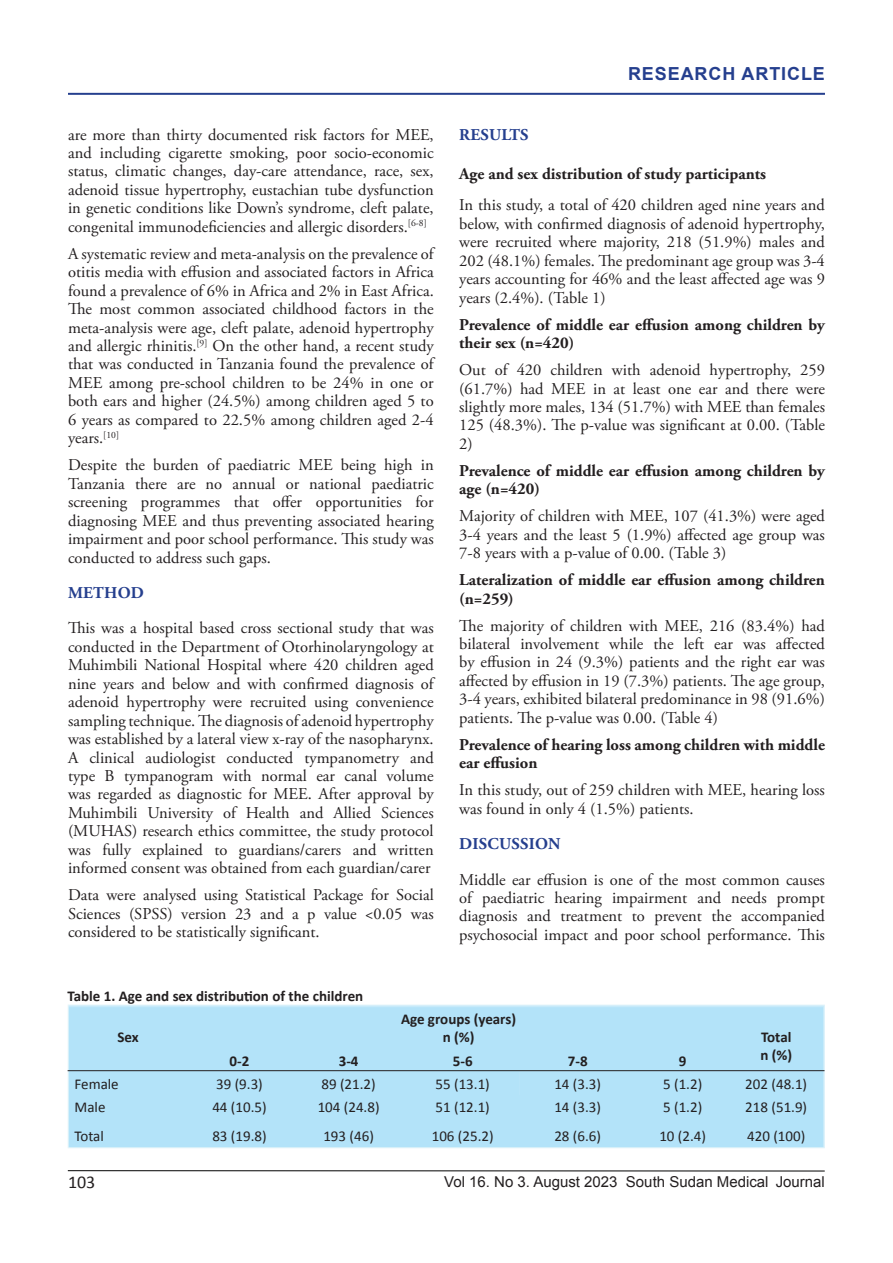
<style>
.page{position:relative;width:893px;height:1263px;background:#fff}
.page>*{position:absolute;margin:0;border:0;box-sizing:border-box;transform-origin:0 0}
.Sidebar{font:700 18px "Arial";letter-spacing:.05em;color:#253f8e}
.t1{font:18px "Calibri";color:#231f20}
.t2{font:16.5px/18.5px "Adobe Garamond Pro";color:#231f20;text-align:justify}
.t3{font:700 16.5px/18.5px "Adobe Garamond Pro";color:#231f20}
.t4{font:700 16.5px "Adobe Garamond Pro";letter-spacing:.015em;color:#253f8e}
.t5{font:15px "Calibri";color:#231f20}
.t6{font:700 15px "Calibri";color:#231f20}
.t7{font:15px "Arial";color:#231f20}
</style>
<div class="page">
<hr style="left:68px;top:1170px;width:757px;height:1px;background:#000">
<hr style="left:68px;top:93px;width:757px;height:1px;background:#253f8e">
<div style="left:70px;top:1007px;width:753px;height:139px;background:#b3e3f9"></div>
<div style="left:519px;top:1072px;width:304px;height:23px;background:#b3e3f9"></div>
<div style="left:68px;top:1005px;width:757px;height:143px;border:1px solid #e2f4fa"></div>
<hr style="left:68px;top:1070px;width:756px;height:1px;background:#231f20">
<p class="t2" style="left:68px;top:126px;width:367px">are more than thirty documented risk factors for MEE, and including cigarette smoking, poor socio-economic status, climatic changes, day-care attendance, race, sex, adenoid tissue hypertrophy, eustachian tube dysfunction in genetic conditions like Down’s syndrome, cleft palate, congenital immunodeficiencies and allergic disorders.<sup>[6-8]</sup></p>
<p class="t2" style="left:68px;top:245px;width:367px">A systematic review and meta-analysis on the prevalence of otitis media with effusion and associated factors in Africa found a prevalence of 6% in Africa and 2% in East Africa.<br>The most common associated childhood factors in the meta-analysis were age, cleft palate, adenoid hypertrophy and allergic rhinitis.<sup>[9]</sup> On the other hand, a recent study that was conducted in Tanzania found the prevalence of MEE among pre-school children to be 24% in one or both ears and higher (24.5%) among children aged 5 to 6 years as compared to 22.5% among children aged 2-4 years.<sup>[10]</sup></p>
<p class="t2" style="left:68px;top:456px;width:367px">Despite the burden of paediatric MEE being high in Tanzania there are no annual or national paediatric screening programmes that offer opportunities for diagnosing MEE and thus preventing associated hearing impairment and poor school performance. This study was conducted to address such gaps.</p>
<p class="t4" style="left:68px;top:583px;width:77px">METHOD</p>
<p class="t2" style="left:68px;top:619px;width:367px">This was a hospital based cross sectional study that was conducted in the Department of Otorhinolaryngology at Muhimbili National Hospital where 420 children aged nine years and below and with confirmed diagnosis of adenoid hypertrophy were recruited using convenience sampling technique. The diagnosis of adenoid hypertrophy was established by a lateral view x-ray of the nasopharynx.<br>A clinical audiologist conducted tympanometry and type B tympanogram with normal ear canal volume was regarded as diagnostic for MEE. After approval by Muhimbili University of Health and Allied Sciences (MUHAS) research ethics committee, the study protocol was fully explained to guardians/carers and written informed consent was obtained from each guardian/carer</p>
<p class="t2" style="left:68px;top:886px;width:367px">Data were analysed using Statistical Package for Social Sciences (SPSS) version 23 and a p value &lt;0.05 was considered to be statistically significant.</p>
<p class="t6" style="left:67px;top:985px;width:297px">Table 1. Age and sex distribution of the children</p>
<p class="Sidebar" style="left:628px;top:62px;width:198px">RESEARCH ARTICLE</p>
<p class="t4" style="left:459px;top:125px;width:71px">RESULTS</p>
<p class="t3" style="left:459px;top:165px;width:308px">Age and sex distribution of study participants</p>
<p class="t2" style="left:459px;top:197px;width:367px">In this study, a total of 420 children aged nine years and below, with confirmed diagnosis of adenoid hypertrophy, were recruited where majority, 218 (51.9%) males and 202 (48.1%) females. The predominant age group was 3-4 years accounting for 46% and the least affected age was 9 years (2.4%). (Table 1)</p>
<p class="t3" style="left:459px;top:315px;width:367px">Prevalence of middle ear effusion among children by their sex (n=420)</p>
<p class="t2" style="left:459px;top:361px;width:367px">Out of 420 children with adenoid hypertrophy, 259 (61.7%) had MEE in at least one ear and there were slightly more males, 134 (51.7%) with MEE than females 125 (48.3%). The p-value was significant at 0.00. (Table 2)</p>
<p class="t3" style="left:459px;top:462px;width:367px">Prevalence of middle ear effusion among children by age (n=420)</p>
<p class="t2" style="left:459px;top:507px;width:367px">Majority of children with MEE, 107 (41.3%) were aged 3-4 years and the least 5 (1.9%) affected age group was 7-8 years with a p-value of 0.00. (Table 3)</p>
<p class="t3" style="left:459px;top:571px;width:367px">Lateralization of middle ear effusion among children (n=259)</p>
<p class="t2" style="left:459px;top:617px;width:367px">The majority of children with MEE, 216 (83.4%) had bilateral involvement while the left ear was affected by effusion in 24 (9.3%) patients and the right ear was affected by effusion in 19 (7.3%) patients. The age group, 3-4 years, exhibited bilateral predominance in 98 (91.6%) patients. The p-value was 0.00. (Table 4)</p>
<p class="t3" style="left:459px;top:736px;width:367px">Prevalence of hearing loss among children with middle ear effusion</p>
<p class="t2" style="left:459px;top:781px;width:367px">In this study, out of 259 children with MEE, hearing loss was found in only 4 (1.5%) patients.</p>
<p class="t4" style="left:459px;top:834px;width:103px">DISCUSSION</p>
<p class="t2" style="left:459px;top:871px;width:367px">Middle ear effusion is one of the most common causes of paediatric hearing impairment and needs prompt diagnosis and treatment to prevent the accompanied psychosocial impact and poor school performance. This</p>
<p class="t6" style="left:117px;top:1027px;width:23px">Sex</p>
<p class="t6" style="left:401px;top:1009px;width:117px">Age groups (years)</p>
<p class="t6" style="left:443px;top:1027px;width:33px">n (%)</p>
<p class="t6" style="left:761px;top:1027px;width:32px">Total</p>
<p class="t6" style="left:760px;top:1045px;width:33px">n (%)</p>
<p class="t6" style="left:230px;top:1050px;width:21px">0-2</p>
<p class="t6" style="left:339px;top:1050px;width:21px">3-4</p>
<p class="t6" style="left:453px;top:1050px;width:21px">5-6</p>
<p class="t6" style="left:568px;top:1050px;width:21px">7-8</p>
<p class="t6" style="left:679px;top:1050px;width:9px">9</p>
<p class="t5" style="left:75px;top:1073px;width:46px">Female</p>
<p class="t5" style="left:216px;top:1073px;width:48px">39 (9.3)</p>
<p class="t5" style="left:321px;top:1073px;width:56px">89 (21.2)</p>
<p class="t5" style="left:436px;top:1073px;width:56px">55 (13.1)</p>
<p class="t5" style="left:554px;top:1073px;width:48px">14 (3.3)</p>
<p class="t5" style="left:663px;top:1073px;width:41px">5 (1.2)</p>
<p class="t5" style="left:745px;top:1073px;width:63px">202 (48.1)</p>
<p class="t5" style="left:75px;top:1097px;width:32px">Male</p>
<p class="t5" style="left:212px;top:1097px;width:56px">44 (10.5)</p>
<p class="t5" style="left:318px;top:1097px;width:63px">104 (24.8)</p>
<p class="t5" style="left:436px;top:1097px;width:56px">51 (12.1)</p>
<p class="t5" style="left:554px;top:1097px;width:48px">14 (3.3)</p>
<p class="t5" style="left:663px;top:1097px;width:41px">5 (1.2)</p>
<p class="t5" style="left:745px;top:1097px;width:63px">218 (51.9)</p>
<p class="t5" style="left:75px;top:1126px;width:31px">Total</p>
<p class="t5" style="left:212px;top:1126px;width:56px">83 (19.8)</p>
<p class="t5" style="left:323px;top:1126px;width:52px">193 (46)</p>
<p class="t5" style="left:432px;top:1126px;width:63px">106 (25.2)</p>
<p class="t5" style="left:554px;top:1126px;width:48px">28 (6.6)</p>
<p class="t5" style="left:659px;top:1126px;width:48px">10 (2.4)</p>
<p class="t5" style="left:747px;top:1126px;width:60px">420 (100)</p>
<p class="t1" style="left:68px;top:1170px;width:29px">103</p>
<p class="t7" style="left:444px;top:1172px;width:382px">Vol 16. No 3. August 2023 South Sudan Medical Journal</p>
</div>
